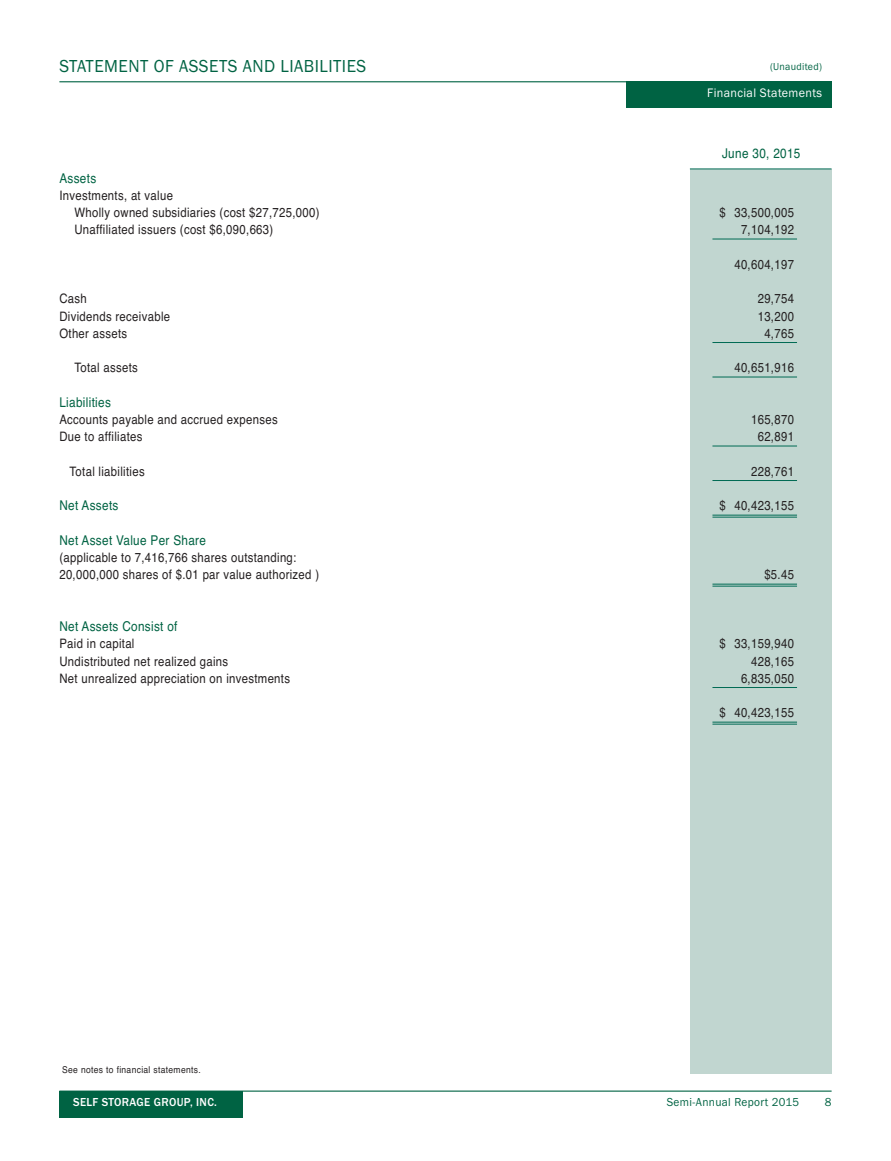
<style>
.page{position:relative;width:891px;height:1161px;background:#fff}
.page>*{position:absolute;margin:0;border:0;box-sizing:border-box;transform-origin:0 0}
.t1{font:18px "Franklin Gothic";letter-spacing:.03em;color:#006343;scale:.95 1}
.t2{font:13.5px "Helvetica";letter-spacing:.03em;color:#006343;scale:.87 1}
.t3{font:13.05px/17.2px "Helvetica";letter-spacing:.03em;color:#231f20;scale:.87 1}
.t4{font:12.75px "Franklin Gothic";letter-spacing:.03em;color:#fff;scale:.95 1}
.t5{font:12px "Franklin Gothic";letter-spacing:.03em;color:#006343;scale:.95 1}
.t6{font:500 12px "Franklin Gothic";letter-spacing:.03em;color:#fff;scale:.95 1}
.t7{font:10.5px "Franklin Gothic";letter-spacing:.03em;color:#006343;scale:.95 1}
.t8{font:9.45px "Helvetica";letter-spacing:.04em;color:#231f20;scale:.9 1}
</style>
<div class="page">
<div style="left:59px;top:1091px;width:184px;height:27px;background:#006343"></div>
<hr style="left:59px;top:1091px;width:773px;height:1px;background:#006343">
<hr style="left:59px;top:81px;width:773px;height:1px;background:#006343">
<div style="left:626px;top:82px;width:206px;height:26px;background:#006343"></div>
<div style="left:690px;top:169px;width:142px;height:904px;background:#c1d6d0"></div>
<hr style="left:690px;top:169px;width:142px;height:1px;background:#006a53">
<hr style="left:712px;top:239px;width:85px;height:1px;background:#006a53">
<hr style="left:712px;top:342px;width:85px;height:1px;background:#006a53">
<hr style="left:712px;top:377px;width:85px;height:1px;background:#006a53">
<hr style="left:712px;top:446px;width:85px;height:1px;background:#006a53">
<hr style="left:712px;top:480px;width:85px;height:1px;background:#006a53">
<hr style="left:712px;top:515px;width:85px;height:1px;background:#006a53">
<hr style="left:712px;top:517px;width:85px;height:1px;background:#006a53">
<hr style="left:712px;top:584px;width:85px;height:1px;background:#006a53">
<hr style="left:712px;top:586px;width:85px;height:1px;background:#006a53">
<hr style="left:712px;top:687px;width:85px;height:1px;background:#006a53">
<hr style="left:712px;top:722px;width:85px;height:1px;background:#006a53">
<hr style="left:712px;top:724px;width:85px;height:1px;background:#006a53">
<h1 class="t1" style="left:59px;top:55px;width:325px">STATEMENT OF ASSETS AND LIABILITIES</h1>
<p class="t2" style="left:59px;top:170px;width:44px">Assets</p>
<p class="t3" style="left:74px;top:187px;width:283px;text-indent:-15px">Investments, at value<br>Wholly owned subsidiaries (cost $27,725,000)</p>
<p class="t7" style="left:770px;top:60px;width:56px">(Unaudited)</p>
<p class="t4" style="left:707px;top:85px;width:122px">Financial Statements</p>
<p class="t2" style="left:722px;top:145px;width:92px">June 30, 2015</p>
<p class="t3" style="left:720px;top:204px;width:87px">$ 33,500,005</p>
<p class="t3" style="left:74px;top:221px;width:230px">Unaffiliated issuers (cost $6,090,663)</p>
<p class="t3" style="left:741px;top:221px;width:62px">7,104,192</p>
<p class="t3" style="left:734px;top:256px;width:70px">40,604,197</p>
<p class="t3" style="left:59px;top:290px;width:33px">Cash</p>
<p class="t3" style="left:758px;top:290px;width:43px">29,754</p>
<p class="t3" style="left:59px;top:307px;width:129px">Dividends receivable</p>
<p class="t3" style="left:758px;top:307px;width:43px">13,200</p>
<p class="t3" style="left:59px;top:325px;width:79px">Other assets</p>
<p class="t3" style="left:764px;top:325px;width:36px">4,765</p>
<p class="t3" style="left:74px;top:359px;width:74px">Total assets</p>
<p class="t3" style="left:734px;top:359px;width:70px">40,651,916</p>
<p class="t2" style="left:59px;top:394px;width:61px">Liabilities</p>
<p class="t3" style="left:59px;top:411px;width:253px">Accounts payable and accrued expenses</p>
<p class="t3" style="left:751px;top:411px;width:51px">165,870</p>
<p class="t3" style="left:59px;top:428px;width:97px">Due to affiliates</p>
<p class="t3" style="left:758px;top:428px;width:43px">62,891</p>
<p class="t3" style="left:70px;top:463px;width:88px">Total liabilities</p>
<p class="t3" style="left:751px;top:463px;width:51px">228,761</p>
<p class="t2" style="left:59px;top:498px;width:69px">Net Assets</p>
<p class="t3" style="left:720px;top:497px;width:87px">$ 40,423,155</p>
<p class="t2" style="left:59px;top:532px;width:170px">Net Asset Value Per Share</p>
<p class="t3" style="left:59px;top:549px;width:300px">(applicable to 7,416,766 shares outstanding:<br>20,000,000 shares of $.01 par value authorized )</p>
<p class="t3" style="left:764px;top:566px;width:36px">$5.45</p>
<p class="t2" style="left:59px;top:619px;width:137px">Net Assets Consist of</p>
<p class="t3" style="left:59px;top:635px;width:88px">Paid in capital</p>
<p class="t3" style="left:720px;top:635px;width:87px">$ 33,159,940</p>
<p class="t3" style="left:59px;top:652px;width:196px">Undistributed net realized gains</p>
<p class="t3" style="left:751px;top:652px;width:51px">428,165</p>
<p class="t3" style="left:59px;top:670px;width:267px">Net unrealized appreciation on investments</p>
<p class="t3" style="left:741px;top:670px;width:62px">6,835,050</p>
<p class="t3" style="left:720px;top:704px;width:87px">$ 40,423,155</p>
<p class="t8" style="left:62px;top:1064px;width:155px">See notes to financial statements.</p>
<p class="t6" style="left:73px;top:1095px;width:153px">SELF STORAGE GROUP, INC.</p>
<p class="t5" style="left:667px;top:1095px;width:141px">Semi-Annual Report 2015</p>
<p class="t5" style="left:825px;top:1095px;width:9px">8</p>
</div>
